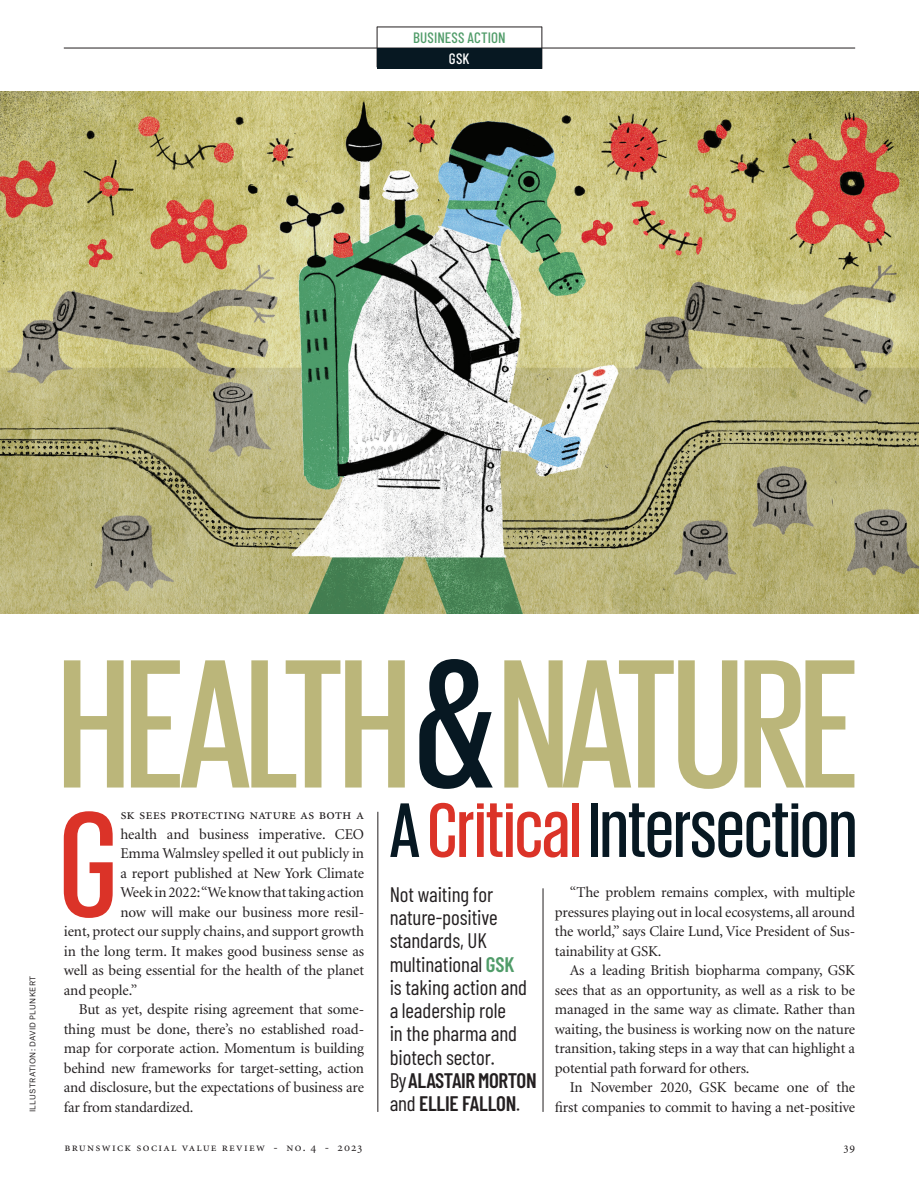
<style>
.page{position:relative;width:919px;height:1191px;background:#fff}
.page>*{position:absolute;margin:0;border:0;box-sizing:border-box;transform-origin:0 0}
.BR_Minion_BodyText_J{font:500 187.5px "Giorgio Sans";letter-spacing:-.025em;color:#bbb67a}
.BR_Minion_Body_first{font:500 154.05px "Giorgio Sans";color:#db3328}
.BR_Minion_BodyText_J-2{font:500 79.05px "Giorgio Sans";letter-spacing:.005em;color:#071822}
.BR_Atlas_Grotesk_Pul{font:21px/23.2px "Barlow Condensed";letter-spacing:-.005em;color:#231f20}
.BR_Minion_Body_first-2{font:15px/19.5px "Minion";letter-spacing:-.01em;color:#231f20;text-align:justify}
.BR_Minion_Body_first-3{font:15px "Minion Regular SC";color:#231f20}
.t1{font:500 15px "Barlow Condensed";letter-spacing:.01em;color:#509c69}
.t2{font:500 15px "Barlow Condensed";color:#fff}
.t3{font:12px "Minion Regular SC";letter-spacing:.105em;color:#231f20}
.BR_Atlas_Grotesk_GUT{font:7.5px "Atlas Grotesk";letter-spacing:.04em;color:#231f20}
.s1{color:#071822}
.s2{color:#db3328}
.s3{font-weight:600;color:#509c69}
.s4{font-weight:600}
</style>
<div class="page">
<hr style="left:542px;top:888px;width:1px;height:224px;background:#231f20">
<img style="left:0;top:92px;width:918px;height:522px">
<hr style="left:377px;top:812px;width:1px;height:300px;background:#231f20">
<hr style="left:541px;top:27px;width:1px;height:42px;background:#231f20">
<hr style="left:64px;top:48px;width:791px;height:1px;background:#231f20">
<hr style="left:377px;top:27px;width:1px;height:40px;background:#231f20">
<div style="left:377px;top:48px;width:165px;height:21px;background:#071822"></div>
<hr style="left:377px;top:27px;width:165px;height:1px;background:#231f20">
<p class="t1" style="left:413px;top:27px;width:94px">BUSINESS ACTION</p>
<p class="t2" style="left:449px;top:48px;width:22px">GSK</p>
<p class="BR_Atlas_Grotesk_GUT" style="left:27px;top:1112px;width:138px;rotate:-90deg">ILLUSTRATION: DAVID PLUNKERT</p>
<p class="BR_Minion_BodyText_J" style="left:59px;top:631px;width:801px">HEALTH <span class="s1">&amp;</span> NATURE</p>
<p class="BR_Minion_Body_first" style="left:60px;top:788px;width:58px">G</p>
<p class="BR_Minion_Body_first-3" style="left:120px;top:807px;width:245px">sk sees protecting nature as both a</p>
<p class="BR_Minion_Body_first-2" style="left:120px;top:825px;width:245px">health and business imperative. CEO</p>
<p class="BR_Minion_Body_first-2" style="left:120px;top:844px;width:245px">Emma Walmsley spelled it out publicly in</p>
<p class="BR_Minion_Body_first-2" style="left:120px;top:864px;width:245px">a report published at New York Climate</p>
<p class="BR_Minion_Body_first-2" style="left:120px;top:883px;width:245px">Week in 2022: “We know that taking action</p>
<p class="BR_Minion_Body_first-2" style="left:120px;top:903px;width:245px">now will make our business more resil-</p>
<p class="BR_Minion_Body_first-2" style="left:64px;top:922px;width:302px">ient, protect our supply chains, and support growth</p>
<p class="BR_Minion_Body_first-2" style="left:64px;top:942px;width:302px">in the long term. It makes good business sense as</p>
<p class="BR_Minion_Body_first-2" style="left:64px;top:961px;width:302px">well as being essential for the health of the planet</p>
<p class="BR_Minion_Body_first-2" style="left:64px;top:981px;width:75px">and people.”</p>
<p class="BR_Minion_Body_first-2" style="left:64px;top:1000px;width:302px;text-indent:15px">But as yet, despite rising agreement that some&shy;thing must be done, there’s no established road&shy;map for corporate action. Momentum is building behind new frameworks for target-setting, action and disclosure, but the expectations of business are far from standardized.</p>
<p class="BR_Minion_BodyText_J-2" style="left:389px;top:791px;width:468px">A <span class="s2">Critical</span> Intersection</p>
<p class="BR_Atlas_Grotesk_Pul" style="left:389px;top:881px;width:149px">Not waiting for nature-positive standards, UK multinational <span class="s3">GSK<br></span>is taking action and a leadership role<br>in the pharma and biotech sector.<br>By <span class="s4">ALASTAIR MORTON </span>and <span class="s4">ELLIE FALLON</span>.</p>
<p class="BR_Minion_Body_first-2" style="left:554px;top:883px;width:302px;text-indent:15px">“The problem remains complex, with multiple pressures playing out in local ecosystems, all around the world,” says Claire Lund, Vice President of Sus&shy;tainability at GSK.</p>
<p class="BR_Minion_Body_first-2" style="left:554px;top:961px;width:302px;text-indent:15px">As a leading British biopharma company, GSK sees that as an opportunity, as well as a risk to be managed in the same way as climate. Rather than waiting, the business is working now on the nature transition, taking steps in a way that can highlight a potential path forward for others.</p>
<p class="BR_Minion_Body_first-2" style="left:554px;top:1078px;width:302px;text-align:right">In November 2020, GSK became one of the first companies to commit to having a net-positive</p>
<p class="t3" style="left:64px;top:1141px;width:299px">brunswick social value review - no. 4 - 2023</p>
<p class="t3" style="left:843px;top:1141px;width:13px">39</p>
</div>
